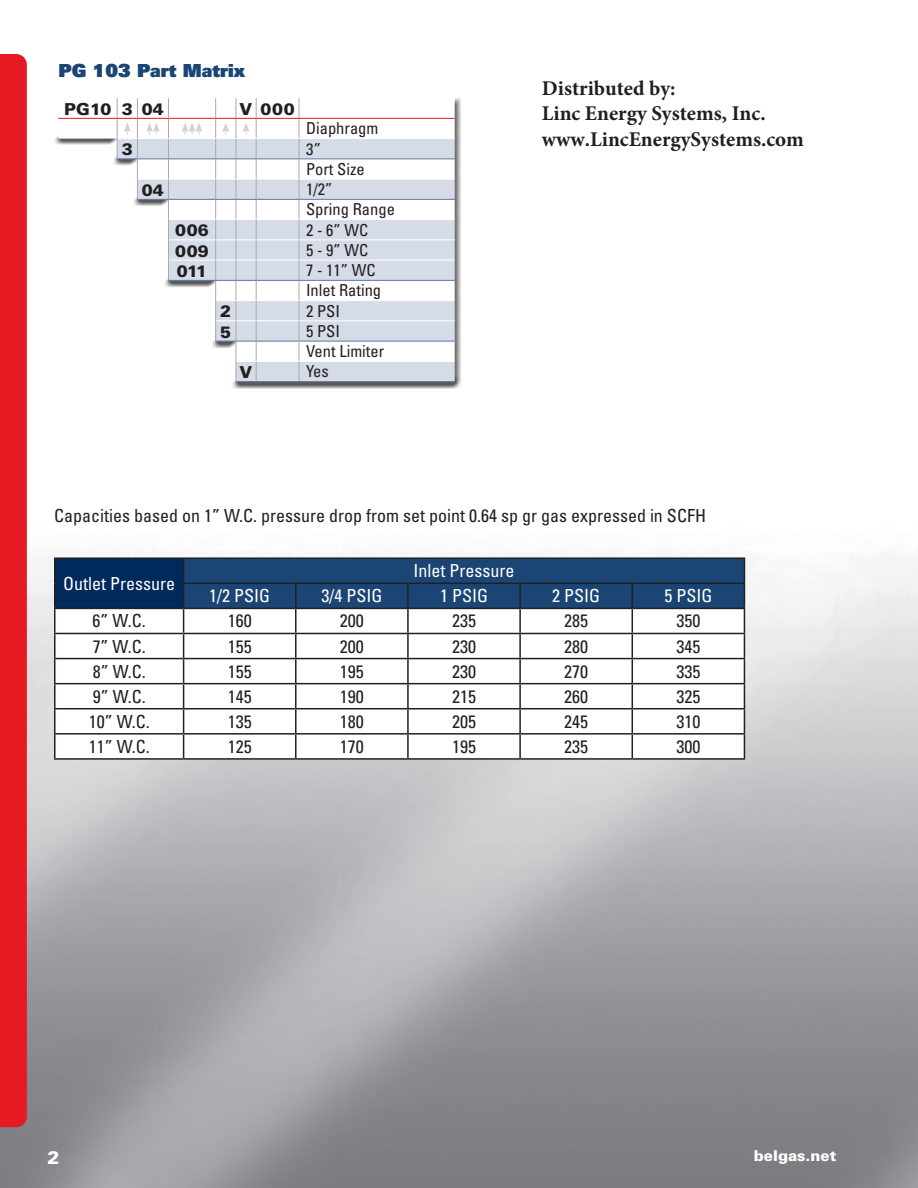
<style>
.page{position:relative;width:918px;height:1188px;background:#fff}
.page>*{position:absolute;margin:0;border:0;box-sizing:border-box;transform-origin:0 0}
.t1{font:700 21px/25.2px "Minion Pro";color:#221e1f}
.t2{font:condensed 18px "Univers LT Std";color:#231f20}
.t3{font:condensed 18px "Univers LT Std";color:#fff}
.Sub_Head_Start{font:18px "Univers LT Std X Black";color:#1a4574}
.t4{font:900 18px "Univers";color:#fff}
.t5{font:condensed 16.5px/20.2px "Univers LT Std";color:#231f20}
.t6{font:900 16.5px "Univers";color:#231f20}
.t7{font:900 15px "Univers";color:#fff}
</style>
<div class="page">
<img style="left:0;top:551px;width:918px;height:637px">
<div style="left:0;top:54px;width:27px;height:1073px;background:#e51a23"></div>
<div style="left:55px;top:558px;width:129px;height:50px;background:#00295c"></div>
<svg style="left:56px;top:609px;width:127px;height:149px"></svg>
<hr style="left:54px;top:557px;width:130px;height:2px;background:#231f20">
<hr style="left:54px;top:559px;width:2px;height:24px;background:#231f20">
<hr style="left:184px;top:557px;width:112px;height:2px;background:#231f20">
<hr style="left:296px;top:557px;width:112px;height:2px;background:#231f20">
<hr style="left:408px;top:557px;width:112px;height:2px;background:#231f20">
<hr style="left:520px;top:557px;width:112px;height:2px;background:#231f20">
<hr style="left:632px;top:557px;width:113px;height:2px;background:#231f20">
<hr style="left:54px;top:583px;width:2px;height:25px;background:#231f20">
<hr style="left:54px;top:608px;width:130px;height:1px;background:#231f20">
<hr style="left:54px;top:609px;width:2px;height:24px;background:#231f20">
<hr style="left:54px;top:633px;width:130px;height:1px;background:#231f20">
<hr style="left:54px;top:634px;width:2px;height:24px;background:#231f20">
<hr style="left:54px;top:658px;width:130px;height:1px;background:#231f20">
<hr style="left:54px;top:659px;width:2px;height:24px;background:#231f20">
<hr style="left:54px;top:683px;width:130px;height:1px;background:#231f20">
<hr style="left:54px;top:684px;width:2px;height:24px;background:#231f20">
<hr style="left:54px;top:708px;width:130px;height:1px;background:#231f20">
<hr style="left:54px;top:709px;width:2px;height:24px;background:#231f20">
<hr style="left:54px;top:733px;width:130px;height:2px;background:#231f20">
<hr style="left:54px;top:735px;width:2px;height:23px;background:#231f20">
<svg style="left:183px;top:558px;width:562px;height:200px"></svg>
<hr style="left:54px;top:758px;width:130px;height:2px;background:#231f20">
<hr style="left:184px;top:758px;width:112px;height:2px;background:#231f20">
<hr style="left:296px;top:758px;width:112px;height:2px;background:#231f20">
<hr style="left:408px;top:758px;width:112px;height:2px;background:#231f20">
<hr style="left:520px;top:758px;width:112px;height:2px;background:#231f20">
<hr style="left:632px;top:758px;width:113px;height:2px;background:#231f20">
<div style="left:53px;top:94px;width:408px;height:295px;background:#231f20;opacity:.75"></div>
<svg style="left:58px;top:98px;width:397px;height:284px"></svg>
<p class="Sub_Head_Start" style="left:58px;top:58px;width:188px">PG 103 Part Matrix</p>
<p class="t6" style="left:64px;top:99px;width:101px">PG10 3 04</p>
<p class="t6" style="left:240px;top:99px;width:57px">V 000</p>
<p class="t5" style="left:306px;top:118px;width:74px">Diaphragm</p>
<p class="t6" style="left:122px;top:139px;width:13px">3</p>
<p class="t5" style="left:306px;top:138px;width:60px">3”<br>Port Size</p>
<p class="t6" style="left:142px;top:180px;width:24px">04</p>
<p class="t5" style="left:306px;top:179px;width:90px">1/2”<br>Spring Range</p>
<p class="t6" style="left:175px;top:220px;width:35px">006</p>
<p class="t5" style="left:306px;top:219px;width:64px">2 - 6” WC</p>
<p class="t6" style="left:175px;top:240px;width:35px">009</p>
<p class="t5" style="left:306px;top:240px;width:64px">5 - 9” WC</p>
<p class="t6" style="left:177px;top:261px;width:32px">011</p>
<p class="t5" style="left:306px;top:260px;width:77px">7 - 11” WC<br>Inlet Rating</p>
<p class="t6" style="left:220px;top:301px;width:13px">2</p>
<p class="t5" style="left:306px;top:300px;width:35px">2 PSI</p>
<p class="t6" style="left:220px;top:321px;width:13px">5</p>
<p class="t5" style="left:306px;top:321px;width:80px">5 PSI<br>Vent Limiter</p>
<p class="t6" style="left:240px;top:362px;width:14px">V</p>
<p class="t5" style="left:306px;top:361px;width:24px">Yes</p>
<p class="t1" style="left:542px;top:76px;width:264px">Distributed by:<br>Linc Energy Systems, Inc. www.LincEnergySystems.com</p>
<p class="t2" style="left:54px;top:504px;width:653px">Capacities based on 1” W.C. pressure drop from set point 0.64 sp gr gas expressed in SCFH</p>
<p class="t3" style="left:63px;top:572px;width:113px">Outlet Pressure</p>
<p class="t3" style="left:414px;top:559px;width:102px">Inlet Pressure</p>
<p class="t3" style="left:209px;top:585px;width:63px">1/2 PSIG</p>
<p class="t3" style="left:321px;top:585px;width:63px">3/4 PSIG</p>
<p class="t3" style="left:440px;top:585px;width:50px">1 PSIG</p>
<p class="t3" style="left:552px;top:585px;width:50px">2 PSIG</p>
<p class="t3" style="left:664px;top:585px;width:50px">5 PSIG</p>
<p class="t2" style="left:93px;top:610px;width:55px">6” W.C.</p>
<p class="t2" style="left:228px;top:610px;width:25px">160</p>
<p class="t2" style="left:340px;top:610px;width:25px">200</p>
<p class="t2" style="left:452px;top:610px;width:25px">235</p>
<p class="t2" style="left:564px;top:610px;width:25px">285</p>
<p class="t2" style="left:676px;top:610px;width:25px">350</p>
<p class="t2" style="left:93px;top:635px;width:55px">7” W.C.</p>
<p class="t2" style="left:228px;top:635px;width:25px">155</p>
<p class="t2" style="left:340px;top:635px;width:25px">200</p>
<p class="t2" style="left:452px;top:635px;width:25px">230</p>
<p class="t2" style="left:564px;top:635px;width:25px">280</p>
<p class="t2" style="left:676px;top:635px;width:25px">345</p>
<p class="t2" style="left:93px;top:660px;width:55px">8” W.C.</p>
<p class="t2" style="left:228px;top:660px;width:25px">155</p>
<p class="t2" style="left:340px;top:660px;width:25px">195</p>
<p class="t2" style="left:452px;top:660px;width:25px">230</p>
<p class="t2" style="left:564px;top:660px;width:25px">270</p>
<p class="t2" style="left:676px;top:660px;width:25px">335</p>
<p class="t2" style="left:93px;top:685px;width:55px">9” W.C.</p>
<p class="t2" style="left:228px;top:685px;width:25px">145</p>
<p class="t2" style="left:340px;top:685px;width:25px">190</p>
<p class="t2" style="left:452px;top:685px;width:25px">215</p>
<p class="t2" style="left:564px;top:685px;width:25px">260</p>
<p class="t2" style="left:676px;top:685px;width:25px">325</p>
<p class="t2" style="left:89px;top:710px;width:63px">10” W.C.</p>
<p class="t2" style="left:228px;top:710px;width:25px">135</p>
<p class="t2" style="left:340px;top:710px;width:25px">180</p>
<p class="t2" style="left:452px;top:710px;width:25px">205</p>
<p class="t2" style="left:564px;top:710px;width:25px">245</p>
<p class="t2" style="left:676px;top:710px;width:25px">310</p>
<p class="t2" style="left:89px;top:735px;width:63px">11” W.C.</p>
<p class="t2" style="left:228px;top:735px;width:25px">125</p>
<p class="t2" style="left:340px;top:735px;width:25px">170</p>
<p class="t2" style="left:452px;top:735px;width:25px">195</p>
<p class="t2" style="left:564px;top:735px;width:25px">235</p>
<p class="t2" style="left:677px;top:735px;width:25px">300</p>
<p class="t4" style="left:48px;top:1146px;width:14px">2</p>
<p class="t7" style="left:754px;top:1146px;width:84px">belgas.net</p>
</div>
